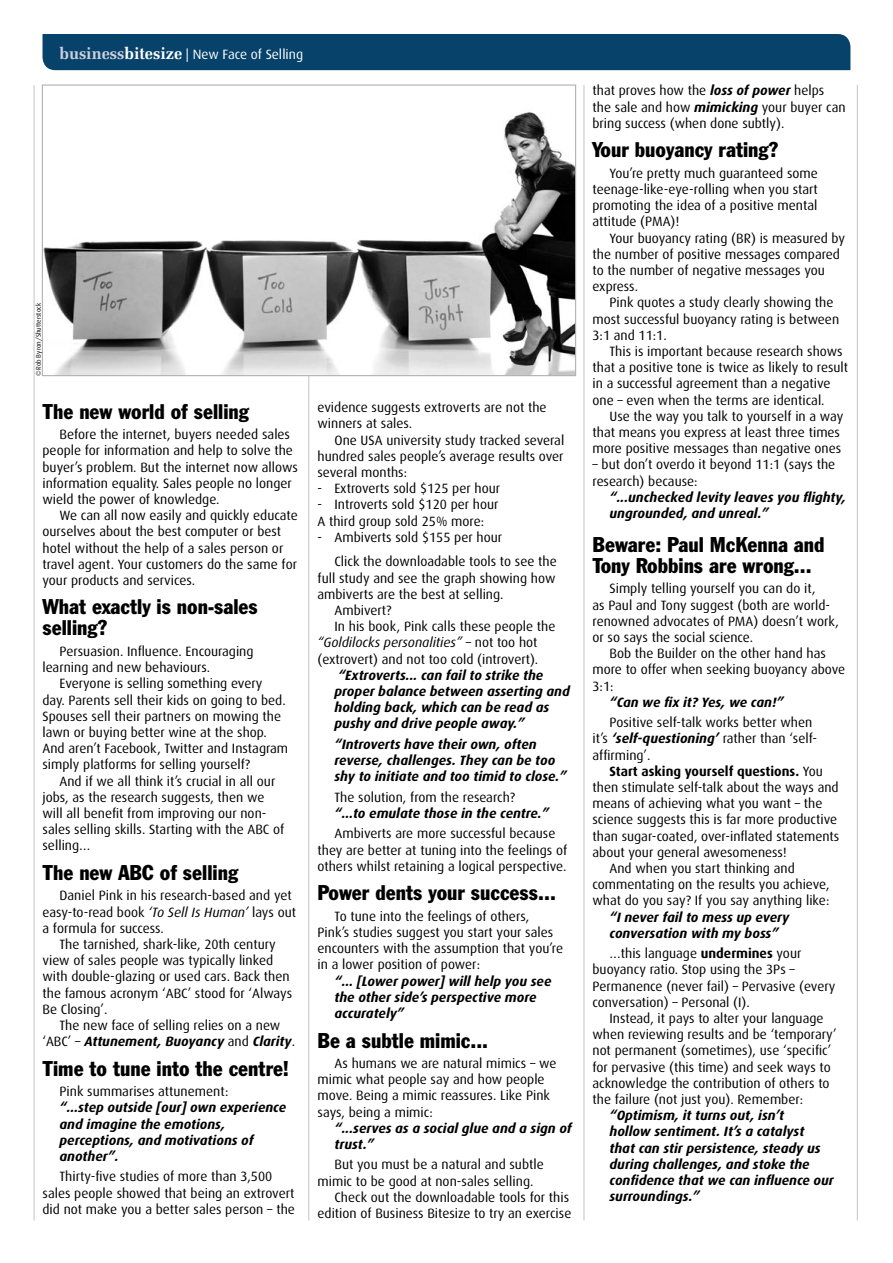
<style>
.page{position:relative;width:893px;height:1263px;background:#fff}
.page>*{position:absolute;margin:0;border:0;box-sizing:border-box;transform-origin:0 0}
.SUBHEAD{font:condensed 21px/21px "Franklin Gothic BT";color:#000}
.body{font:13.5px/16.2px "Dax";color:#000}
.QUOTE{font:italic 700 13.5px/16.2px "Dax";color:#000}
.BULLIT{font:13.5px "Dax";color:#000}
.body2{font:13.5px "Dax";color:#fff}
.body2-2{font:6.75px "Dax";color:#000}
.s1{font-family:"Zapf Elliptical 711 BT";font-weight:700;font-size:16.5px;color:#cdcfdd}
.s2{font-family:"Zapf Elliptical 711 BT";font-weight:700;font-size:16.5px}
.s3{font-style:italic}
.s4{font-weight:700;font-style:italic}
.s5{font-weight:700}
</style>
<div class="page">
<hr style="left:308px;top:85px;width:1px;height:1135px;background:#c6c6c6">
<hr style="left:583px;top:85px;width:1px;height:1135px;background:#c6c6c6">
<hr style="left:34px;top:85px;width:1px;height:1135px;background:#c6c6c6">
<hr style="left:857px;top:85px;width:1px;height:1135px;background:#c6c6c6">
<div style="left:43px;top:34px;width:807px;height:36px;background:#06426a"></div>
<img style="left:44px;top:86px;width:530px;height:288px">
<div style="left:42px;top:84px;width:534px;height:292px;border:1px solid #b3b2b2"></div>
<p class="body2" style="left:60px;top:47px;width:245px"><span class="s1">business</span><span class="s2">bitesize</span> | New Face of Selling</p>
<p class="body2-2" style="left:35px;top:376px;width:74px;rotate:-90deg">©Rob Byron/Shutterstock</p>
<p class="SUBHEAD" style="left:43px;top:400px;width:208px">The new world of selling</p>
<p class="body" style="left:43px;top:426px;width:257px;text-indent:17px">Before the internet, buyers needed sales people for information and help to solve the buyer’s problem. But the internet now allows information equality. Sales people no longer wield the power of knowledge.</p>
<p class="body" style="left:43px;top:507px;width:257px;text-indent:17px">We can all now easily and quickly educate ourselves about the best computer or best hotel without the help of a sales person or travel agent. Your customers do the same for your products and services.</p>
<p class="SUBHEAD" style="left:43px;top:596px;width:217px">What exactly is non-sales selling?</p>
<p class="body" style="left:43px;top:643px;width:213px;text-indent:17px">Persuasion. Influence. Encouraging learning and new behaviours.</p>
<p class="body" style="left:43px;top:676px;width:247px;text-indent:17px">Everyone is selling something every<br>day. Parents sell their kids on going to bed.<br>Spouses sell their partners on mowing the lawn or buying better wine at the shop.<br>And aren’t Facebook, Twitter and Instagram simply platforms for selling yourself?</p>
<p class="body" style="left:43px;top:773px;width:243px;text-indent:17px">And if we all think it’s crucial in all our jobs, as the research suggests, then we will all benefit from improving our non&shy;sales selling skills. Starting with the ABC of selling…</p>
<p class="SUBHEAD" style="left:43px;top:861px;width:197px">The new ABC of selling</p>
<p class="body" style="left:43px;top:888px;width:255px;text-indent:17px">Daniel Pink in his research-based and yet easy-to-read book <span class="s3">‘To Sell Is Human’</span> lays out a formula for success.</p>
<p class="body" style="left:43px;top:936px;width:251px;text-indent:17px">The tarnished, shark-like, 20th century view of sales people was typically linked with double-glazing or used cars. Back then the famous acronym ‘ABC’ stood for ‘Always Be Closing’.</p>
<p class="body" style="left:43px;top:1017px;width:254px;text-align:center">The new face of selling relies on a new ‘ABC’ – <span class="s4">Attunement, Buoyancy</span> and <span class="s4">Clarity</span>.</p>
<p class="SUBHEAD" style="left:43px;top:1057px;width:248px">Time to tune into the centre!</p>
<p class="body" style="left:60px;top:1083px;width:170px">Pink summarises attunement:</p>
<p class="QUOTE" style="left:60px;top:1099px;width:228px">“…step outside [our] own experience and imagine the emotions, perceptions, and motivations of another”.</p>
<p class="body" style="left:43px;top:1169px;width:254px;text-align:center">Thirty-five studies of more than 3,500<br>sales people showed that being an extrovert did not make you a better sales person – the</p>
<p class="body" style="left:317px;top:399px;width:231px">evidence suggests extroverts are not the winners at sales.</p>
<p class="body" style="left:317px;top:432px;width:248px;text-align:justify;text-indent:17px">One USA university study tracked several hundred sales people’s average results over several months:</p>
<p class="BULLIT" style="left:317px;top:481px;width:184px">- Extroverts sold $125 per hour</p>
<p class="BULLIT" style="left:317px;top:497px;width:183px">- Introverts sold $120 per hour</p>
<p class="body" style="left:317px;top:513px;width:168px">A third group sold 25% more:</p>
<p class="BULLIT" style="left:317px;top:530px;width:186px">- Ambiverts sold $155 per hour</p>
<p class="body" style="left:317px;top:554px;width:241px;text-align:justify;text-indent:17px">Click the downloadable tools to see the full study and see the graph showing how ambiverts are the best at selling.</p>
<p class="body" style="left:334px;top:602px;width:59px">Ambivert?</p>
<p class="body" style="left:317px;top:619px;width:239px;text-indent:17px">In his book, Pink calls these people the <span class="s3">“Goldilocks personalities”</span> – not too hot (extrovert) and not too cold (introvert).</p>
<p class="QUOTE" style="left:334px;top:667px;width:237px">“Extroverts... can fail to strike the proper balance between asserting and holding back, which can be read as pushy and drive people away.”</p>
<p class="QUOTE" style="left:334px;top:736px;width:234px">“Introverts have their own, often reverse, challenges. They can be too shy to initiate and too timid to close.”</p>
<p class="body" style="left:334px;top:789px;width:182px">The solution, from the research?</p>
<p class="QUOTE" style="left:334px;top:805px;width:216px">“…to emulate those in the centre.”</p>
<p class="body" style="left:317px;top:826px;width:251px;text-align:center">Ambiverts are more successful because<br>they are better at tuning into the feelings of others whilst retaining a logical perspective.</p>
<p class="SUBHEAD" style="left:317px;top:882px;width:240px">Power dents your success...</p>
<p class="body" style="left:317px;top:908px;width:247px;text-indent:17px">To tune into the feelings of others, Pink’s studies suggest you start your sales encounters with the assumption that you’re in a lower position of power:</p>
<p class="QUOTE" style="left:334px;top:973px;width:218px">“… [Lower power] will help you see the other side’s perspective more accurately”</p>
<p class="SUBHEAD" style="left:317px;top:1029px;width:172px">Be a subtle mimic...</p>
<p class="body" style="left:317px;top:1055px;width:240px;text-indent:17px">As humans we are natural mimics – we mimic what people say and how people move. Being a mimic reassures. Like Pink says, being a mimic:</p>
<p class="QUOTE" style="left:334px;top:1120px;width:239px">“...serves as a social glue and a sign of trust.”</p>
<p class="body" style="left:317px;top:1157px;width:228px;text-indent:17px">But you must be a natural and subtle mimic to be good at non-sales selling.</p>
<p class="body" style="left:317px;top:1189px;width:255px;text-align:right">Check out the downloadable tools for this edition of Business Bitesize to try an exercise</p>
<p class="body" style="left:592px;top:83px;width:255px">that proves how the <span class="s4">loss of power</span> helps the sale and how <span class="s4">mimicking</span> your buyer can bring success (when done subtly).</p>
<p class="SUBHEAD" style="left:592px;top:139px;width:187px">Your buoyancy rating?</p>
<p class="body" style="left:592px;top:165px;width:227px;text-align:justify;text-indent:17px">You’re pretty much guaranteed some teenage-like-eye-rolling when you start promoting the idea of a positive mental attitude (PMA)!</p>
<p class="body" style="left:592px;top:230px;width:254px;text-indent:17px">Your buoyancy rating (BR) is measured by the number of positive messages compared to the number of negative messages you express.</p>
<p class="body" style="left:592px;top:295px;width:248px;text-indent:17px">Pink quotes a study clearly showing the most successful buoyancy rating is between<br>3:1 and 11:1.</p>
<p class="body" style="left:592px;top:343px;width:257px;text-indent:17px">This is important because research shows that a positive tone is twice as likely to result in a successful agreement than a negative one – even when the terms are identical.</p>
<p class="body" style="left:592px;top:408px;width:252px;text-indent:17px">Use the way you talk to yourself in a way that means you express at least three times more positive messages than negative ones</p>
<p class="body" style="left:592px;top:457px;width:244px">– but don’t overdo it beyond 11:1 (says the research) because:</p>
<p class="QUOTE" style="left:609px;top:489px;width:238px">“...unchecked levity leaves you flighty, ungrounded, and unreal.”</p>
<p class="SUBHEAD" style="left:592px;top:533px;width:234px">Beware: Paul McKenna and<br>Tony Robbins are wrong...</p>
<p class="body" style="left:592px;top:581px;width:248px;text-indent:17px">Simply telling yourself you can do it,<br>as Paul and Tony suggest (both are world&shy;renowned advocates of PMA) doesn’t work, or so says the social science.</p>
<p class="body" style="left:592px;top:645px;width:254px;text-indent:17px">Bob the Builder on the other hand has more to offer when seeking buoyancy above<br>3:1:</p>
<p class="QUOTE" style="left:609px;top:694px;width:176px">“Can we fix it? Yes, we can!”</p>
<p class="body" style="left:592px;top:714px;width:226px;text-indent:17px">Positive self-talk works better when it’s <span class="s4">‘self-questioning’</span> rather than ‘self&shy;affirming’.</p>
<p class="body" style="left:592px;top:763px;width:248px;text-indent:17px"><span class="s5">Start asking yourself questions.</span> You then stimulate self-talk about the ways and means of achieving what you want – the science suggests this is far more productive than sugar-coated, over-inflated statements about your general awesomeness!</p>
<p class="body" style="left:592px;top:860px;width:239px;text-indent:17px">And when you start thinking and commentating on the results you achieve, what do you say? If you say anything like:</p>
<p class="QUOTE" style="left:609px;top:909px;width:181px">“I never fail to mess up every conversation with my boss”</p>
<p class="body" style="left:592px;top:946px;width:244px;text-indent:17px">…this language <span class="s5">undermines</span> your buoyancy ratio. Stop using the 3Ps – Permanence (never fail) – Pervasive (every conversation) – Personal (I).</p>
<p class="body" style="left:592px;top:1010px;width:246px;text-indent:17px">Instead, it pays to alter your language when reviewing results and be ‘temporary’ not permanent (sometimes), use ‘specific’ for pervasive (this time) and seek ways to acknowledge the contribution of others to the failure (not just you). Remember:</p>
<p class="QUOTE" style="left:609px;top:1107px;width:226px">“Optimism, it turns out, isn’t<br>hollow sentiment. It’s a catalyst<br>that can stir persistence, steady us during challenges, and stoke the confidence that we can influence our surroundings.”</p>
</div>
